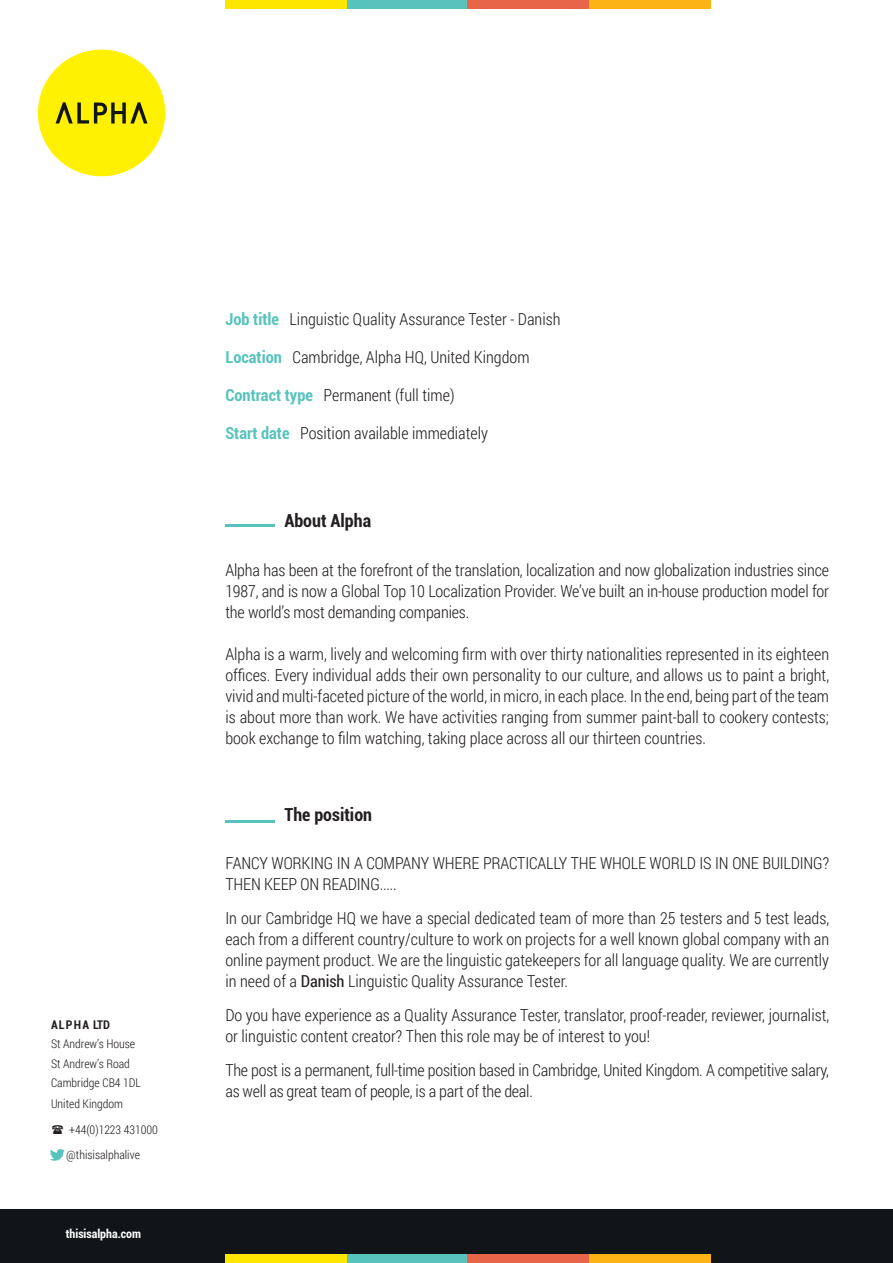
<style>
.page{position:relative;width:893px;height:1263px;background:#fff}
.page>*{position:absolute;margin:0;border:0;box-sizing:border-box;transform-origin:0 0}
.t1{font:700 condensed 18px "Roboto";color:#231f20}
.t2{font:300 16.5px/21px "Roboto Condensed";color:#231f20;text-align:justify}
.t3{font:300 12px/19.5px "Roboto Condensed";color:#231f20}
.t4{font:700 condensed 12px "Roboto";color:#fff}
.t5{font:700 condensed 12px "Roboto";letter-spacing:.1em;color:#231f20}
.s1{font-family:"Roboto";font-weight:700;font-stretch:condensed;color:#57c3bc}
.s2{font-weight:400}
</style>
<div class="page">
<div style="left:0;top:1210px;width:893px;height:53px;background:#111517"></div>
<div style="left:346px;top:0;width:122px;height:9px;background:#57c3bc"></div>
<div style="left:468px;top:0;width:121px;height:9px;background:#e76549"></div>
<div style="left:225px;top:0;width:122px;height:9px;background:#ffe601"></div>
<div style="left:589px;top:0;width:121px;height:9px;background:#fbb316"></div>
<div style="left:346px;top:1255px;width:122px;height:8px;background:#57c3bc"></div>
<div style="left:468px;top:1255px;width:121px;height:8px;background:#e76549"></div>
<div style="left:225px;top:1255px;width:122px;height:8px;background:#ffe601"></div>
<div style="left:589px;top:1255px;width:121px;height:8px;background:#fbb316"></div>
<hr style="left:225px;top:524px;width:49px;height:3px;background:#57c3bc">
<div style="left:38px;top:50px;width:127px;height:126px;background:#fff101;border-radius:50%"></div>
<svg style="left:56px;top:102px;width:92px;height:21px"></svg>
<svg style="left:50px;top:1149px;width:15px;height:12px"></svg>
<hr style="left:225px;top:820px;width:49px;height:2px;background:#57c3bc">
<p class="t5" style="left:51px;top:1016px;width:61px">ALPHA LTD</p>
<p class="t3" style="left:51px;top:1034px;width:91px">St Andrew’s House<br>St Andrew’s Road<br>Cambridge CB4 1DL</p>
<p class="t3" style="left:66px;top:1091px;width:93px;line-height:25.2px;text-indent:-15px">United Kingdom +44(0)1223 431000 @thisisalphalive</p>
<p class="t4" style="left:66px;top:1225px;width:77px">thisisalpha.com</p>
<p class="t2" style="left:225px;top:308px;width:337px"><span class="s1">Job title</span> Linguistic Quality Assurance Tester - Danish</p>
<p class="t2" style="left:225px;top:346px;width:306px"><span class="s1">Location</span> Cambridge, Alpha HQ, United Kingdom</p>
<p class="t2" style="left:225px;top:384px;width:231px"><span class="s1">Contract type</span> Permanent (full time)</p>
<p class="t2" style="left:225px;top:422px;width:264px"><span class="s1">Start date</span> Position available immediately</p>
<p class="t1" style="left:284px;top:507px;width:88px">About Alpha</p>
<p class="t2" style="left:225px;top:559px;width:605px">Alpha has been at the forefront of the translation, localization and now globalization industries since 1987, and is now a Global Top 10 Localization Provider. We’ve built an in-house production model for the world’s most demanding companies.</p>
<p class="t2" style="left:225px;top:643px;width:605px">Alpha is a warm, lively and welcoming firm with over thirty nationalities represented in its eighteen offices. Every individual adds their own personality to our culture, and allows us to paint a bright, vivid and multi-faceted picture of the world, in micro, in each place. In the end, being part of the team is about more than work. We have activities ranging from summer paint-ball to cookery contests; book exchange to film watching, taking place across all our thirteen countries.</p>
<p class="t1" style="left:284px;top:802px;width:89px">The position</p>
<p class="t2" style="left:225px;top:852px;width:605px">FANCY WORKING IN A COMPANY WHERE PRACTICALLY THE WHOLE WORLD IS IN ONE BUILDING?<br>THEN KEEP ON READING.....</p>
<p class="t2" style="left:225px;top:907px;width:605px">In our Cambridge HQ we have a special dedicated team of more than 25 testers and 5 test leads, each from a different country/culture to work on projects for a well known global company with an online payment product. We are the linguistic gatekeepers for all language quality. We are currently in need of a <span class="s2">Danish</span> Linguistic Quality Assurance Tester.</p>
<p class="t2" style="left:225px;top:1004px;width:605px">Do you have experience as a Quality Assurance Tester, translator, proof-reader, reviewer, journalist, or linguistic content creator? Then this role may be of interest to you!</p>
<p class="t2" style="left:225px;top:1059px;width:605px">The post is a permanent, full-time position based in Cambridge, United Kingdom. A competitive salary, as well as great team of people, is a part of the deal.</p>
</div>
